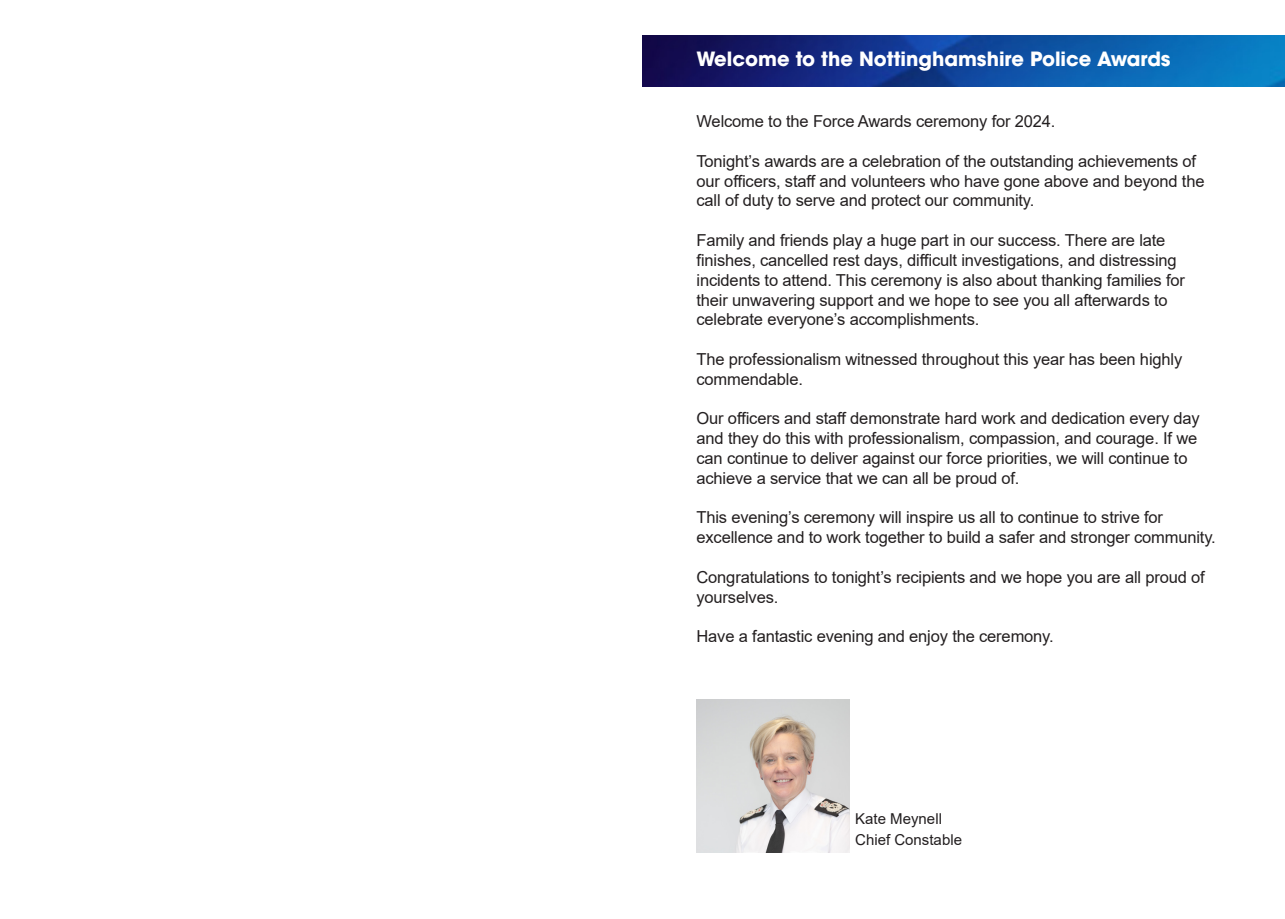
<style>
.page{position:relative;width:1285px;height:919px;background:#fff}
.page>*{position:absolute;margin:0;border:0;box-sizing:border-box;transform-origin:0 0}
.t1{font:700 19.5px "ITC Avant Garde Std";color:#fff}
.t2{font:16.5px/19.8px "Arial";letter-spacing:-.01em;color:#231f20}
.t3{font:15px "Arial";color:#231f20}
</style>
<div class="page">
<img style="left:642px;top:36px;width:642px;height:51px">
<img style="left:696px;top:699px;width:153px;height:153px">
<p class="t1" style="left:696px;top:46px;width:475px">Welcome to the Nottinghamshire Police Awards</p>
<p class="t2" style="left:696px;top:111px;width:360px">Welcome to the Force Awards ceremony for 2024.</p>
<p class="t2" style="left:696px;top:151px;width:509px">Tonight’s awards are a celebration of the outstanding achievements of our officers, staff and volunteers who have gone above and beyond the call of duty to serve and protect our community.</p>
<p class="t2" style="left:696px;top:230px;width:470px">Family and friends play a huge part in our success. There are late</p>
<p class="t2" style="left:696px;top:250px;width:481px">finishes, cancelled rest days, difficult investigations, and distressing</p>
<p class="t2" style="left:696px;top:270px;width:490px">incidents to attend. This ceremony is also about thanking families for their unwavering support and we hope to see you all afterwards to</p>
<p class="t2" style="left:696px;top:309px;width:284px">celebrate everyone’s accomplishments.</p>
<p class="t2" style="left:696px;top:349px;width:487px">The professionalism witnessed throughout this year has been highly commendable.</p>
<p class="t2" style="left:696px;top:408px;width:504px">Our officers and staff demonstrate hard work and dedication every day and they do this with professionalism, compassion, and courage. If we can continue to deliver against our force priorities, we will continue to achieve a service that we can all be proud of.</p>
<p class="t2" style="left:696px;top:507px;width:468px">This evening’s ceremony will inspire us all to continue to strive for</p>
<p class="t2" style="left:696px;top:527px;width:520px">excellence and to work together to build a safer and stronger community.</p>
<p class="t2" style="left:696px;top:567px;width:510px">Congratulations to tonight’s recipients and we hope you are all proud of yourselves.</p>
<p class="t2" style="left:696px;top:626px;width:358px">Have a fantastic evening and enjoy the ceremony.</p>
<p class="t3" style="left:855px;top:808px;width:88px">Kate Meynell</p>
<p class="t3" style="left:855px;top:829px;width:108px">Chief Constable</p>
</div>
